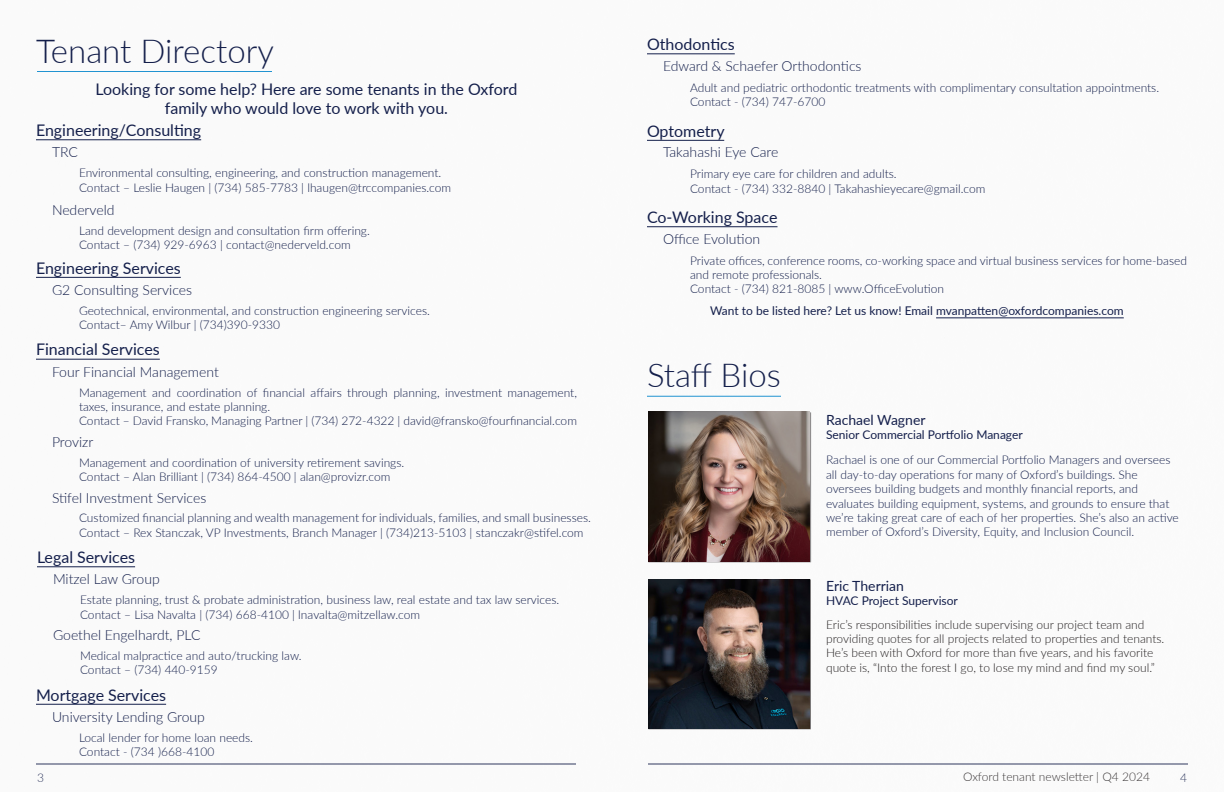
<style>
.page{position:relative;width:1224px;height:792px;background:#fff}
.page>*{position:absolute;margin:0;border:0;box-sizing:border-box;transform-origin:0 0}
.t1{font:300 33px "Lato";color:#141f4b}
.t2{font:16px "Lato";color:#141f4b}
.t3{font:300 14px "Lato";color:#141f4b}
.t4{font:14px "Lato";color:#141f4b}
.t5{font:300 12px/14.4px "Lato";color:#141f4b}
.t6{font:300 12px/14.4px "Lato";color:#231f20}
.t7{font:12px "Lato";color:#141f4b}
</style>
<div class="page">
<img style="left:36px;top:54px;width:1152px;height:711px">
<hr style="left:647px;top:53px;width:88px;height:1px;background:#141f4b">
<hr style="left:647px;top:140px;width:77px;height:1px;background:#141f4b">
<hr style="left:647px;top:226px;width:131px;height:1px;background:#141f4b">
<hr style="left:936px;top:318px;width:188px;height:1px;background:#141f4b">
<img style="left:648px;top:412px;width:162px;height:149px">
<img style="left:648px;top:580px;width:162px;height:149px">
<hr style="left:647px;top:396px;width:134px;height:1px;background:#2193d1">
<hr style="left:36px;top:139px;width:165px;height:1px;background:#141f4b">
<hr style="left:36px;top:277px;width:145px;height:1px;background:#141f4b">
<hr style="left:36px;top:359px;width:124px;height:1px;background:#141f4b">
<hr style="left:37px;top:71px;width:235px;height:1px;background:#2193d1">
<hr style="left:37px;top:566px;width:98px;height:1px;background:#141f4b">
<hr style="left:36px;top:704px;width:130px;height:1px;background:#141f4b">
<p class="t1" style="left:36px;top:28px;width:239px">Tenant Directory</p>
<p class="t2" style="left:96px;top:78px;width:423px">Looking for some help? Here are some tenants in the Oxford</p>
<p class="t2" style="left:165px;top:97px;width:285px">family who would love to work with you.</p>
<p class="t2" style="left:36px;top:119px;width:167px">Engineering/Consulting</p>
<p class="t3" style="left:52px;top:143px;width:28px">TRC</p>
<p class="t5" style="left:79px;top:165px;width:364px">Environmental consulting, engineering, and construction management.</p>
<p class="t5" style="left:79px;top:180px;width:374px">Contact – Leslie Haugen | (734) 585-7783 | lhaugen@trccompanies.com</p>
<p class="t5" style="left:79px;top:223px;width:292px">Land development design and consultation firm offering.</p>
<p class="t5" style="left:79px;top:237px;width:273px">Contact – (734) 929-6963 | contact@nederveld.com</p>
<p class="t3" style="left:52px;top:200px;width:64px">Nederveld</p>
<p class="t2" style="left:36px;top:256px;width:146px">Engineering Services</p>
<p class="t3" style="left:52px;top:280px;width:142px">G2 Consulting Services</p>
<p class="t5" style="left:79px;top:303px;width:353px">Geotechnical, environmental, and construction engineering services.</p>
<p class="t5" style="left:79px;top:317px;width:203px">Contact– Amy Wilbur | (734)390-9330</p>
<p class="t2" style="left:36px;top:338px;width:125px">Financial Services</p>
<p class="t3" style="left:52px;top:362px;width:168px">Four Financial Management</p>
<p class="t5" style="left:79px;top:385px;width:499px">Management and coordination of financial affairs through planning, investment management, taxes, insurance, and estate planning.</p>
<p class="t5" style="left:79px;top:414px;width:500px">Contact – David Fransko, Managing Partner | (734) 272-4322 | david@fransko@fourfinancial.com</p>
<p class="t5" style="left:79px;top:455px;width:327px">Management and coordination of university retirement savings.</p>
<p class="t5" style="left:79px;top:469px;width:313px">Contact – Alan Brilliant | (734) 864-4500 | alan@provizr.com</p>
<p class="t5" style="left:79px;top:511px;width:513px">Customized financial planning and wealth management for individuals, families, and small businesses.</p>
<p class="t5" style="left:79px;top:525px;width:506px">Contact – Rex Stanczak, VP Investments, Branch Manager | (734)213-5103 | stanczakr@stifel.com</p>
<p class="t3" style="left:52px;top:432px;width:43px">Provizr</p>
<p class="t3" style="left:52px;top:488px;width:156px">Stifel Investment Services</p>
<p class="t2" style="left:37px;top:546px;width:100px">Legal Services</p>
<p class="t3" style="left:53px;top:570px;width:108px">Mitzel Law Group</p>
<p class="t5" style="left:80px;top:592px;width:481px">Estate planning, trust &amp; probate administration, business law, real estate and tax law services.</p>
<p class="t5" style="left:80px;top:607px;width:342px">Contact – Lisa Navalta | (734) 668-4100 | lnavalta@mitzellaw.com</p>
<p class="t5" style="left:80px;top:648px;width:223px">Medical malpractice and auto/trucking law.</p>
<p class="t5" style="left:80px;top:662px;width:139px">Contact – (734) 440-9159</p>
<p class="t3" style="left:53px;top:625px;width:149px">Goethel Engelhardt, PLC</p>
<p class="t2" style="left:36px;top:683px;width:132px">Mortgage Services</p>
<p class="t3" style="left:52px;top:707px;width:154px">University Lending Group</p>
<p class="t5" style="left:79px;top:730px;width:176px">Local lender for home loan needs.</p>
<p class="t5" style="left:79px;top:744px;width:137px">Contact - (734 )668-4100</p>
<p class="t2" style="left:647px;top:33px;width:89px">Othodontics</p>
<p class="t3" style="left:663px;top:56px;width:200px">Edward &amp; Schaefer Orthodontics</p>
<p class="t5" style="left:690px;top:80px;width:471px">Adult and pediatric orthodontic treatments with complimentary consultation appointments.</p>
<p class="t5" style="left:690px;top:94px;width:137px">Contact - (734) 747-6700</p>
<p class="t2" style="left:647px;top:119px;width:79px">Optometry</p>
<p class="t3" style="left:663px;top:142px;width:117px">Takahashi Eye Care</p>
<p class="t5" style="left:690px;top:166px;width:208px">Primary eye care for children and adults.</p>
<p class="t5" style="left:690px;top:181px;width:297px">Contact - (734) 332-8840 | Takahashieyecare@gmail.com</p>
<p class="t2" style="left:647px;top:206px;width:132px">Co-Working Space</p>
<p class="t3" style="left:663px;top:229px;width:99px">Office Evolution</p>
<p class="t5" style="left:690px;top:253px;width:498px">Private offices, conference rooms, co-working space and virtual business services for home-based and remote professionals.</p>
<p class="t5" style="left:690px;top:281px;width:256px">Contact - (734) 821-8085 | www.OfficeEvolution</p>
<p class="t7" style="left:710px;top:302px;width:415px">Want to be listed here? Let us know! Email mvanpatten@oxfordcompanies.com</p>
<p class="t1" style="left:647px;top:352px;width:135px">Staff Bios</p>
<p class="t4" style="left:826px;top:410px;width:101px">Rachael Wagner</p>
<p class="t7" style="left:826px;top:426px;width:198px">Senior Commercial Portfolio Manager</p>
<p class="t5" style="left:826px;top:453px;width:354px">Rachael is one of our Commercial Portfolio Managers and oversees all day-to-day operations for many of Oxford’s buildings. She oversees building budgets and monthly financial reports, and evaluates building equipment, systems, and grounds to ensure that we’re taking great care of each of her properties. She’s also an active member of Oxford’s Diversity, Equity, and Inclusion Council.</p>
<p class="t4" style="left:826px;top:576px;width:79px">Eric Therrian</p>
<p class="t7" style="left:826px;top:592px;width:133px">HVAC Project Supervisor</p>
<p class="t6" style="left:826px;top:617px;width:320px">Eric’s responsibilities include supervising our project team and</p>
<p class="t6" style="left:826px;top:631px;width:340px">providing quotes for all projects related to properties and tenants.</p>
<p class="t6" style="left:826px;top:646px;width:330px">He’s been with Oxford for more than five years, and his favorite quote is, “Into the forest I go, to lose my mind and find my soul.”</p>
<p class="t5" style="left:37px;top:770px;width:8px">3</p>
<p class="t6" style="left:963px;top:769px;width:188px">Oxford tenant newsletter | Q4 2024</p>
<p class="t5" style="left:1180px;top:770px;width:8px">4</p>
</div>
